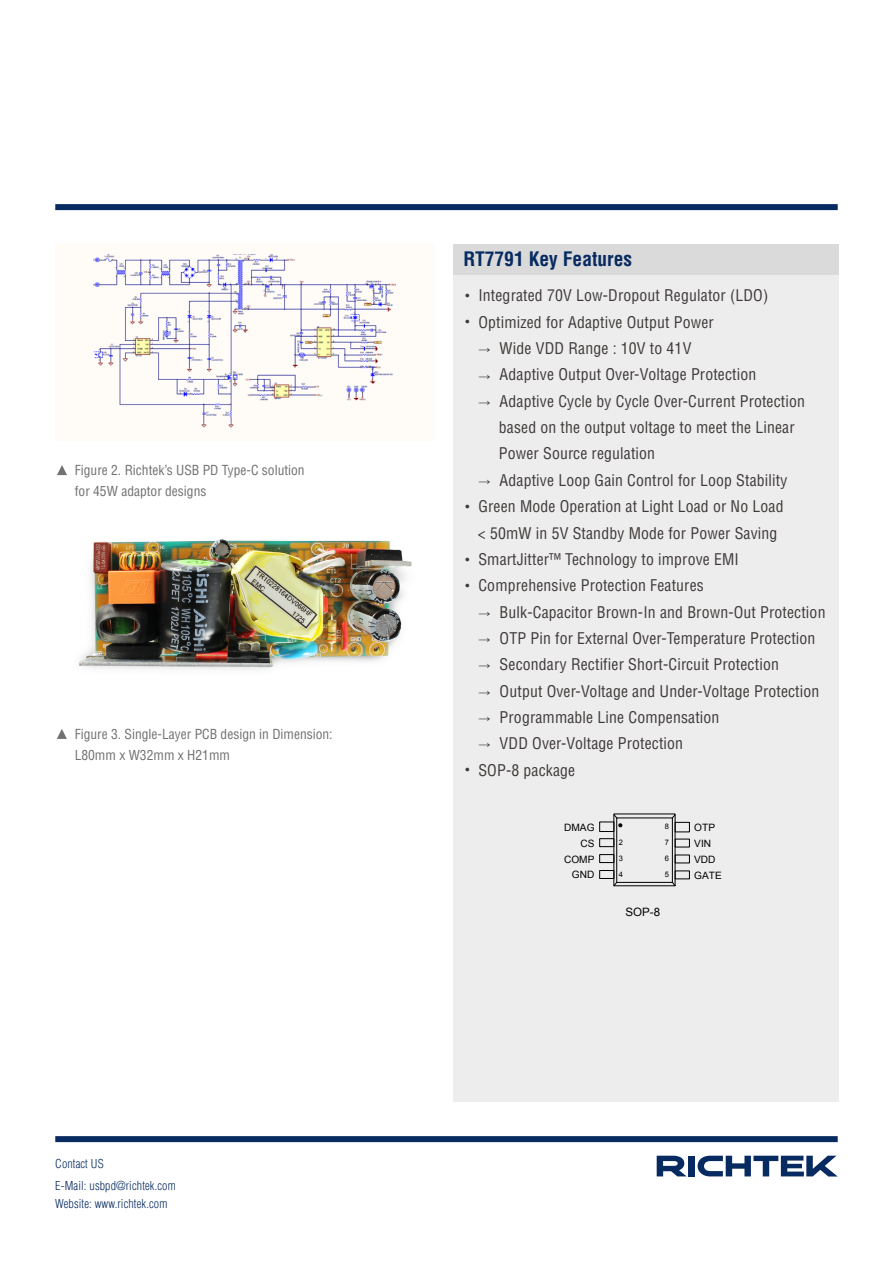
<style>
.page{position:relative;width:893px;height:1263px;background:#fff}
.page>*{position:absolute;margin:0;border:0;box-sizing:border-box;transform-origin:0 0}
.t1{font:700 condensed 19.5px "Helvetica LT Std";color:#072b61}
.t2{font:condensed 15.75px/26.4px "Helvetica LT Std";letter-spacing:.01em;color:#3e3a39}
.t3{font:condensed 13.5px/21px "Helvetica LT Std";color:#727171}
.t4{font:300 condensed 12px/22.2px "Helvetica LT Std";letter-spacing:.01em;color:#072b61}
.t5{font:11.55px "Arial";color:#000}
.t6{font:10.05px/15.6px "Arial";color:#000;text-align:right}
.t7{font:7.5px/15.9px "Arial";color:#000;text-align:justify}
.s1{font-size:12px}
.s2{font-family:"Arial";font-stretch:normal;font-size:12px}
</style>
<div class="page">
<div style="left:55px;top:1136px;width:783px;height:6px;background:#072b61"></div>
<div style="left:55px;top:204px;width:783px;height:6px;background:#072b61"></div>
<div style="left:689px;top:1156px;width:6px;height:20px;background:#072b61"></div>
<svg style="left:657px;top:1156px;width:29px;height:20px"></svg>
<svg style="left:698px;top:1156px;width:139px;height:20px"></svg>
<div style="left:55px;top:244px;width:379px;height:197px;background:#fffcf7"></div>
<img style="left:93px;top:254px;width:302px;height:174px">
<img style="left:79px;top:539px;width:333px;height:131px">
<svg style="left:57px;top:465px;width:10px;height:10px"></svg>
<svg style="left:57px;top:729px;width:10px;height:10px"></svg>
<div style="left:453px;top:244px;width:386px;height:31px;background:#dadadb"></div>
<div style="left:453px;top:275px;width:386px;height:827px;background:#eeeded"></div>
<div style="left:599px;top:821px;width:15px;height:11px;border:1px solid #000"></div>
<div style="left:599px;top:838px;width:15px;height:9px;border:1px solid #000"></div>
<div style="left:599px;top:854px;width:15px;height:9px;border:1px solid #000"></div>
<div style="left:599px;top:870px;width:15px;height:9px;border:1px solid #000"></div>
<div style="left:675px;top:822px;width:15px;height:10px;border:1px solid #000"></div>
<div style="left:675px;top:839px;width:15px;height:8px;border:1px solid #000"></div>
<div style="left:675px;top:854px;width:15px;height:9px;border:1px solid #000"></div>
<div style="left:675px;top:870px;width:15px;height:9px;border:1px solid #000"></div>
<div style="left:616px;top:817px;width:57px;height:66px;border:1px solid #000"></div>
<svg style="left:671px;top:813px;width:5px;height:6px"></svg>
<svg style="left:671px;top:881px;width:5px;height:6px"></svg>
<svg style="left:613px;top:881px;width:5px;height:6px"></svg>
<svg style="left:613px;top:813px;width:9px;height:14px"></svg>
<p class="t3" style="left:75px;top:460px;width:231px">Figure 2. Richtek’s USB PD Type-C solution for 45W adaptor designs</p>
<p class="t3" style="left:75px;top:723px;width:259px">Figure 3. Single-Layer PCB design in Dimension:<br>L80mm x W32mm x H21mm</p>
<p class="t4" style="left:55px;top:1152px;width:122px">Contact US<br>E-Mail: usbpd@richtek.com</p>
<p class="t4" style="left:55px;top:1192px;width:114px">Website: www.richtek.com</p>
<p class="t1" style="left:463px;top:247px;width:170px">RT7791 Key Features</p>
<p class="t2" style="left:466px;top:282px;width:304px"><span class="s1">•</span> Integrated 70V Low-Dropout Regulator (LDO)</p>
<p class="t2" style="left:466px;top:309px;width:250px"><span class="s1">•</span> Optimized for Adaptive Output Power</p>
<p class="t2" style="left:478px;top:335px;width:215px"><span class="s2">→</span> Wide VDD Range : 10V to 41V</p>
<p class="t2" style="left:478px;top:361px;width:279px"><span class="s2">→</span> Adaptive Output Over-Voltage Protection</p>
<p class="t2" style="left:499px;top:388px;width:308px;text-indent:-20px"><span class="s2">→</span> Adaptive Cycle by Cycle Over-Current Protection based on the output voltage to meet the Linear<br>Power Source regulation</p>
<p class="t2" style="left:478px;top:467px;width:311px"><span class="s2">→</span> Adaptive Loop Gain Control for Loop Stability</p>
<p class="t2" style="left:466px;top:493px;width:319px;text-align:center"><span class="s1">•</span> Green Mode Operation at Light Load or No Load &lt; 50mW in 5V Standby Mode for Power Saving</p>
<p class="t2" style="left:466px;top:546px;width:275px"><span class="s1">•</span> SmartJitter™ Technology to improve EMI</p>
<p class="t2" style="left:466px;top:572px;width:240px"><span class="s1">•</span> Comprehensive Protection Features</p>
<p class="t2" style="left:478px;top:598px;width:349px"><span class="s2">→</span> Bulk-Capacitor Brown-In and Brown-Out Protection</p>
<p class="t2" style="left:478px;top:625px;width:339px"><span class="s2">→</span> OTP Pin for External Over-Temperature Protection</p>
<p class="t2" style="left:478px;top:651px;width:302px"><span class="s2">→</span> Secondary Rectifier Short-Circuit Protection</p>
<p class="t2" style="left:478px;top:678px;width:342px"><span class="s2">→</span> Output Over-Voltage and Under-Voltage Protection</p>
<p class="t2" style="left:478px;top:704px;width:243px"><span class="s2">→</span> Programmable Line Compensation</p>
<p class="t2" style="left:478px;top:730px;width:206px"><span class="s2">→</span> VDD Over-Voltage Protection</p>
<p class="t2" style="left:466px;top:757px;width:111px"><span class="s1">•</span> SOP-8 package</p>
<p class="t7" style="left:665px;top:819px;width:6px">8</p>
<p class="t6" style="left:564px;top:820px;width:32px">DMAG<br>CS<br>COMP<br>GND</p>
<p class="t6" style="left:694px;top:820px;width:22px;text-align:left">OTP<br>VIN</p>
<p class="t7" style="left:619px;top:834px;width:6px">2<br>3<br>4</p>
<p class="t7" style="left:665px;top:835px;width:6px">7</p>
<p class="t6" style="left:694px;top:851px;width:23px">VDD</p>
<p class="t7" style="left:665px;top:851px;width:6px">6</p>
<p class="t6" style="left:694px;top:868px;width:29px">GATE</p>
<p class="t7" style="left:665px;top:867px;width:6px">5</p>
<p class="t5" style="left:625px;top:904px;width:36px">SOP-8</p>
</div>
